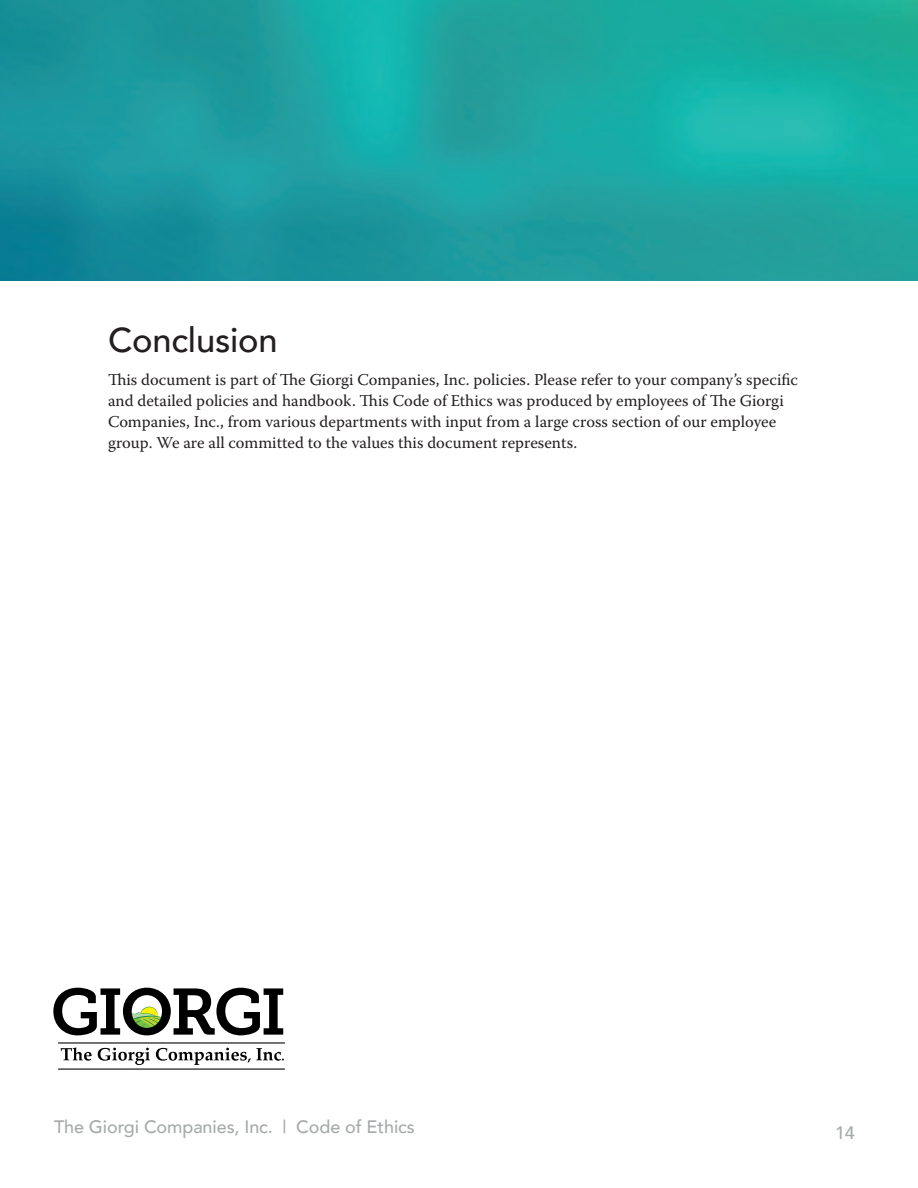
<style>
.page{position:relative;width:918px;height:1188px;background:#fff}
.page>*{position:absolute;margin:0;border:0;box-sizing:border-box;transform-origin:0 0}
.t1{font:500 34.5px "Avenir";letter-spacing:-.005em;color:#231f20}
.t2{font:500 18px "Avenir";letter-spacing:-.005em;color:#a7aaab}
.t3{font:16.5px/21px "Warnock Pro";color:#231f20}
</style>
<div class="page">
<img style="left:0;top:0;width:918px;height:281px">
<svg style="left:53px;top:988px;width:230px;height:47px"></svg>
<hr style="left:58px;top:1042px;width:227px;height:2px;background:#000001">
<hr style="left:58px;top:1069px;width:227px;height:1px;background:#000001">
<svg style="left:61px;top:1047px;width:31px;height:14px"></svg>
<svg style="left:98px;top:1048px;width:52px;height:17px"></svg>
<svg style="left:156px;top:1048px;width:128px;height:17px"></svg>
<h1 class="t1" style="left:108px;top:311px;width:171px">Conclusion</h1>
<p class="t3" style="left:108px;top:369px;width:692px">This document is part of The Giorgi Companies, Inc. policies. Please refer to your company’s specific and detailed policies and handbook. This Code of Ethics was produced by employees of The Giorgi Companies, Inc., from various departments with input from a large cross section of our employee group. We are all committed to the values this document represents.</p>
<p class="t2" style="left:54px;top:1111px;width:362px">The Giorgi Companies, Inc. | Code of Ethics</p>
<p class="t2" style="left:835px;top:1117px;width:21px">14</p>
</div>
